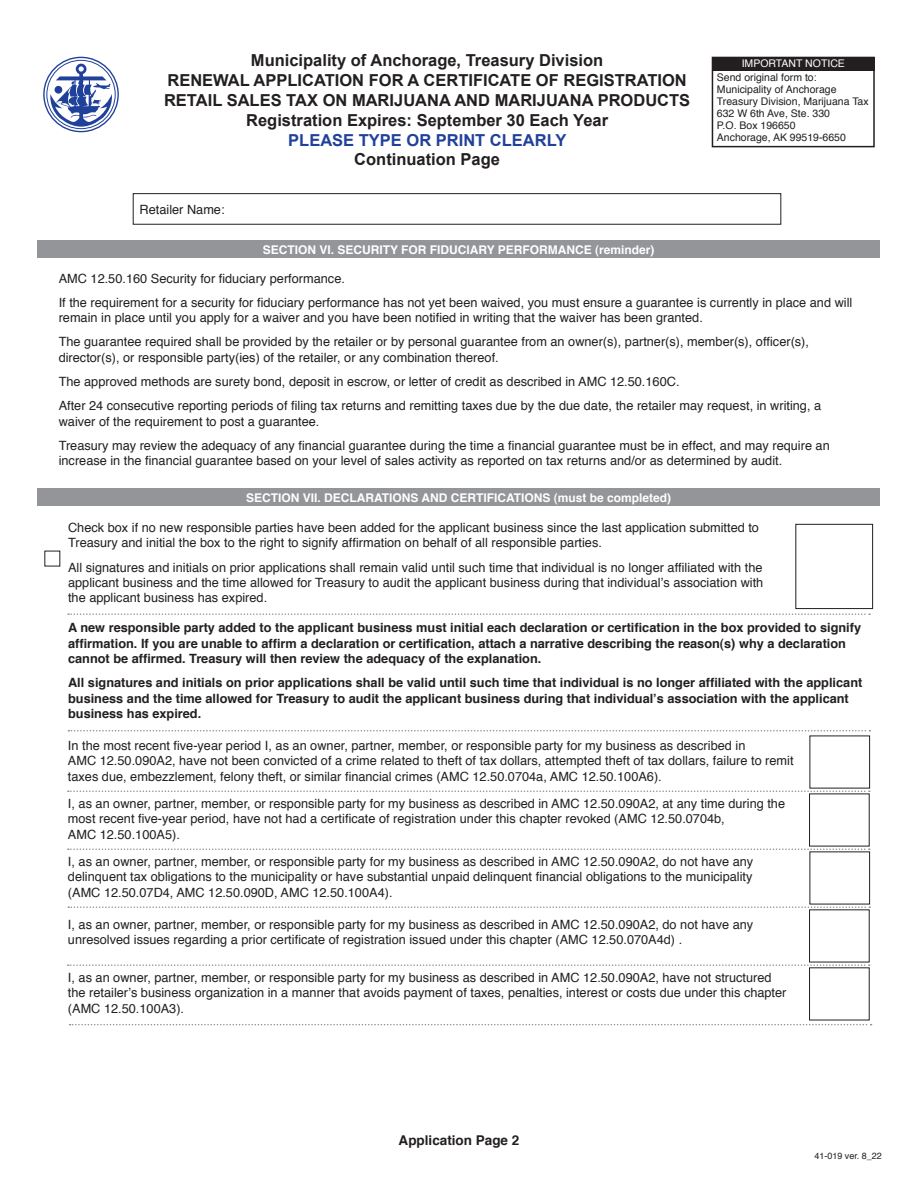
<style>
.page{position:relative;width:918px;height:1188px;background:#fff}
.page>*{position:absolute;margin:0;border:0;box-sizing:border-box;transform-origin:0 0}
.t1{font:700 16.5px/19.8px "Arial";color:#231f20;text-align:center}
.t2{font:700 16.5px "Arial";color:#20419a}
.t3{font:700 13.5px "Helvetica";color:#231f20}
.t4{font:12.75px/15.3px "Helvetica";color:#231f20}
.t5{font:700 12.75px/15.3px "Helvetica";color:#231f20}
.t6{font:700 12px "Helvetica";color:#fff}
.t7{font:10.5px "Helvetica";color:#231f20}
.t8{font:10.5px "Helvetica";color:#fff}
.t9{font:9px "Helvetica";color:#231f20}
</style>
<div class="page">
<div style="left:43px;top:57px;width:76px;height:75px;border:1px solid #20419a;border-radius:50%"></div>
<div style="left:47px;top:60px;width:69px;height:69px;border:1px solid #20419a;border-radius:50%"></div>
<svg style="left:48px;top:62px;width:66px;height:65px"></svg>
<div style="left:712px;top:57px;width:162px;height:14px;background:#231f20"></div>
<div style="left:712px;top:57px;width:163px;height:90px;border:2px solid #231f20"></div>
<div style="left:38px;top:240px;width:842px;height:18px;background:#939598"></div>
<div style="left:133px;top:193px;width:648px;height:32px;border:1px solid #231f20"></div>
<svg style="left:68px;top:730px;width:802px;height:1px"></svg>
<svg style="left:68px;top:791px;width:802px;height:1px"></svg>
<svg style="left:68px;top:848px;width:802px;height:2px"></svg>
<svg style="left:68px;top:906px;width:802px;height:2px"></svg>
<svg style="left:68px;top:964px;width:802px;height:2px"></svg>
<div style="left:38px;top:489px;width:842px;height:17px;background:#939598"></div>
<div style="left:795px;top:524px;width:78px;height:85px;border:1px solid #231f20"></div>
<svg style="left:70px;top:1024px;width:802px;height:1px"></svg>
<svg style="left:68px;top:613px;width:802px;height:2px"></svg>
<p class="t1" style="left:167px;top:51px;width:521px">Municipality of Anchorage, Treasury Division<br>RENEWAL APPLICATION FOR A CERTIFICATE OF REGISTRATION</p>
<p class="t1" style="left:164px;top:91px;width:528px">RETAIL SALES TAX ON MARIJUANA AND MARIJUANA PRODUCTS<br>Registration Expires: September 30 Each Year</p>
<p class="t2" style="left:288px;top:129px;width:280px">PLEASE TYPE OR PRINT CLEARLY</p>
<p class="t1" style="left:354px;top:150px;width:147px">Continuation Page</p>
<p class="t4" style="left:140px;top:202px;width:87px">Retailer Name:</p>
<p class="t8" style="left:742px;top:56px;width:105px">IMPORTANT NOTICE</p>
<p class="t7" style="left:717px;top:69px;width:101px">Send original form to:</p>
<p class="t7" style="left:717px;top:81px;width:121px">Municipality of Anchorage</p>
<p class="t7" style="left:717px;top:93px;width:153px">Treasury Division, Marijuana Tax</p>
<p class="t7" style="left:717px;top:105px;width:115px">632 W 6th Ave, Ste. 330</p>
<p class="t7" style="left:717px;top:117px;width:80px">P.O. Box 196650</p>
<p class="t7" style="left:717px;top:129px;width:131px">Anchorage, AK 99519-6650</p>
<p class="t6" style="left:263px;top:240px;width:393px">SECTION VI. SECURITY FOR FIDUCIARY PERFORMANCE (reminder)</p>
<p class="t4" style="left:59px;top:271px;width:288px">AMC 12.50.160 Security for fiduciary performance.</p>
<p class="t4" style="left:59px;top:295px;width:795px">If the requirement for a security for fiduciary performance has not yet been waived, you must ensure a guarantee is currently in place and will remain in place until you apply for a waiver and you have been notified in writing that the waiver has been granted.</p>
<p class="t4" style="left:59px;top:335px;width:752px">The guarantee required shall be provided by the retailer or by personal guarantee from an owner(s), partner(s), member(s), officer(s), director(s), or responsible party(ies) of the retailer, or any combination thereof.</p>
<p class="t4" style="left:59px;top:374px;width:622px">The approved methods are surety bond, deposit in escrow, or letter of credit as described in AMC 12.50.160C.</p>
<p class="t4" style="left:59px;top:399px;width:764px">After 24 consecutive reporting periods of filing tax returns and remitting taxes due by the due date, the retailer may request, in writing, a waiver of the requirement to post a guarantee.</p>
<p class="t4" style="left:59px;top:438px;width:773px">Treasury may review the adequacy of any financial guarantee during the time a financial guarantee must be in effect, and may require an increase in the financial guarantee based on your level of sales activity as reported on tax returns and/or as determined by audit.</p>
<p class="t6" style="left:246px;top:488px;width:427px">SECTION VII. DECLARATIONS AND CERTIFICATIONS (must be completed)</p>
<p class="t4" style="left:68px;top:520px;width:692px">Check box if no new responsible parties have been added for the applicant business since the last application submitted to<br>Treasury and initial the box to the right to signify affirmation on behalf of all responsible parties.</p>
<p class="t4" style="left:68px;top:560px;width:697px;text-align:justify">All signatures and initials on prior applications shall remain valid until such time that individual is no longer affiliated with the applicant business and the time allowed for Treasury to audit the applicant business during that individual’s association with the applicant business has expired.</p>
<p class="t5" style="left:68px;top:620px;width:795px">A new responsible party added to the applicant business must initial each declaration or certification in the box provided to signify affirmation. If you are unable to affirm a declaration or certification, attach a narrative describing the reason(s) why a declaration cannot be affirmed. Treasury will then review the adequacy of the explanation.</p>
<p class="t5" style="left:68px;top:675px;width:796px">All signatures and initials on prior applications shall be valid until such time that individual is no longer affiliated with the applicant business and the time allowed for Treasury to audit the applicant business during that individual’s association with the applicant business has expired.</p>
<p class="t4" style="left:68px;top:738px;width:679px">In the most recent five-year period I, as an owner, partner, member, or responsible party for my business as described in</p>
<p class="t4" style="left:68px;top:754px;width:727px">AMC 12.50.090A2, have not been convicted of a crime related to theft of tax dollars, attempted theft of tax dollars, failure to remit taxes due, embezzlement, felony theft, or similar financial crimes (AMC 12.50.0704a, AMC 12.50.100A6).</p>
<p class="t4" style="left:68px;top:796px;width:719px">I, as an owner, partner, member, or responsible party for my business as described in AMC 12.50.090A2, at any time during the most recent five-year period, have not had a certificate of registration under this chapter revoked (AMC 12.50.0704b,</p>
<p class="t4" style="left:68px;top:827px;width:113px">AMC 12.50.100A5).</p>
<p class="t4" style="left:68px;top:854px;width:687px">I, as an owner, partner, member, or responsible party for my business as described in AMC 12.50.090A2, do not have any</p>
<p class="t4" style="left:68px;top:870px;width:686px">delinquent tax obligations to the municipality or have substantial unpaid delinquent financial obligations to the municipality</p>
<p class="t4" style="left:68px;top:885px;width:326px">(AMC 12.50.07D4, AMC 12.50.090D, AMC 12.50.100A4).</p>
<p class="t4" style="left:68px;top:917px;width:687px">I, as an owner, partner, member, or responsible party for my business as described in AMC 12.50.090A2, do not have any</p>
<p class="t4" style="left:68px;top:933px;width:616px">unresolved issues regarding a prior certificate of registration issued under this chapter (AMC 12.50.070A4d) .</p>
<p class="t4" style="left:68px;top:970px;width:720px">I, as an owner, partner, member, or responsible party for my business as described in AMC 12.50.090A2, have not structured the retailer’s business organization in a manner that avoids payment of taxes, penalties, interest or costs due under this chapter (AMC 12.50.100A3).</p>
<p class="t3" style="left:399px;top:1130px;width:122px">Application Page 2</p>
<p class="t9" style="left:814px;top:1149px;width:69px">41-019 ver. 8_22</p>
</div>
